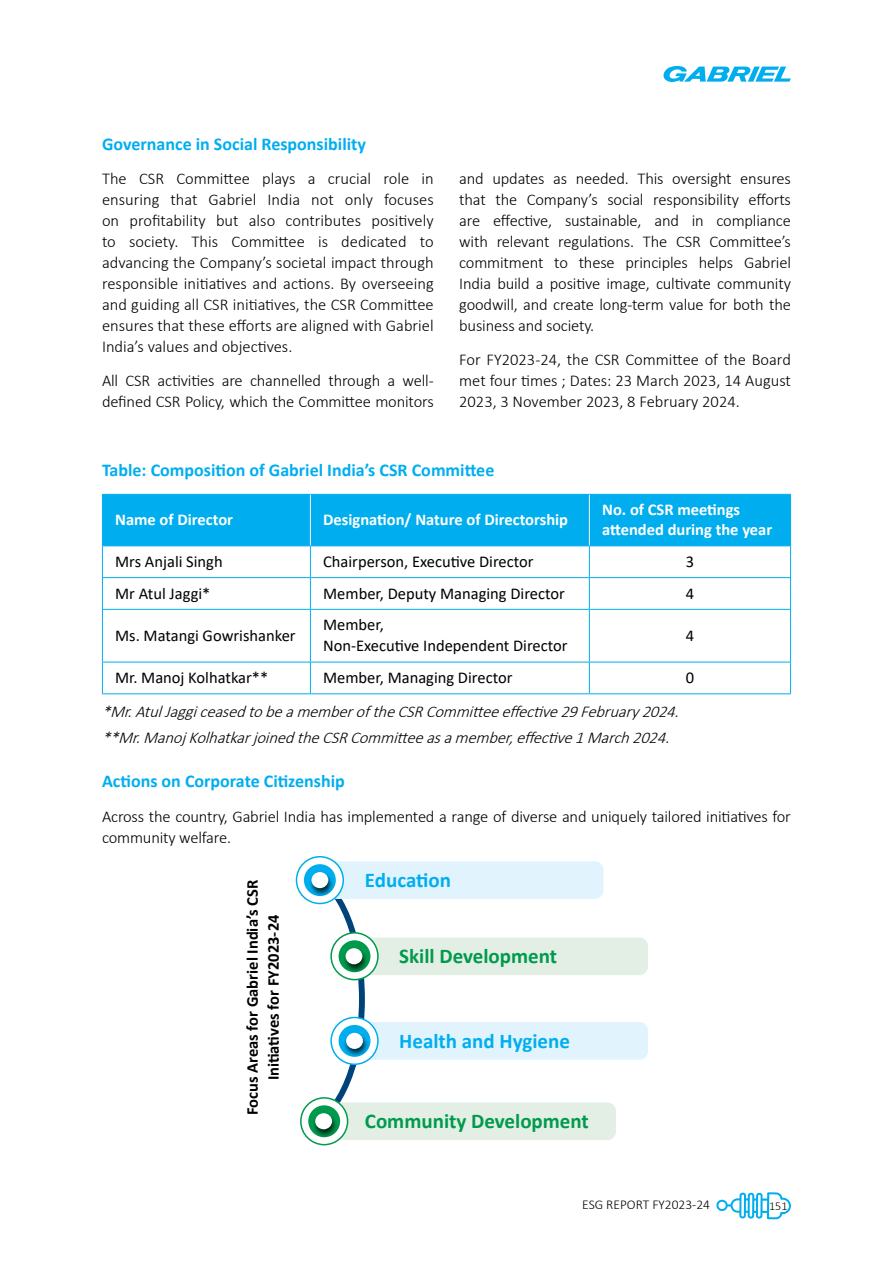
<style>
.page{position:relative;width:893px;height:1263px;background:#fff}
.page>*{position:absolute;margin:0;border:0;box-sizing:border-box;transform-origin:0 0}
.t1{font:700 21px "Calibri";color:#009a4d}
.t2{font:700 21px "Calibri";color:#00aeef}
.t3{font:700 18px "Calibri";color:#00aeef}
.t4{font:300 16.5px/21px "Calibri";letter-spacing:-.01em;color:#000;text-align:justify}
.t5{font:16.5px/21px "Calibri";color:#000}
.t6{font:italic 300 16.5px/25.2px "Calibri";color:#000}
.t7{font:700 16.5px/19.8px "Calibri";color:#fff}
.t8{font:700 16.5px/21px "Calibri";color:#000;text-align:center}
.t9{font:300 13.5px "Calibri";color:#000}
.t10{font:300 12px "Calibri";color:#000}
</style>
<div class="page">
<svg style="left:663px;top:65px;width:128px;height:17px"></svg>
<svg style="left:716px;top:1192px;width:75px;height:27px"></svg>
<div style="left:103px;top:495px;width:687px;height:50px;background:#00aeef"></div>
<hr style="left:102px;top:545px;width:208px;height:1px;background:#00aeef">
<hr style="left:310px;top:545px;width:279px;height:1px;background:#00aeef">
<hr style="left:589px;top:545px;width:202px;height:1px;background:#00aeef">
<hr style="left:102px;top:577px;width:208px;height:1px;background:#00aeef">
<hr style="left:310px;top:577px;width:279px;height:1px;background:#00aeef">
<hr style="left:589px;top:577px;width:202px;height:1px;background:#00aeef">
<hr style="left:102px;top:609px;width:208px;height:1px;background:#00aeef">
<hr style="left:310px;top:609px;width:279px;height:1px;background:#00aeef">
<hr style="left:589px;top:609px;width:202px;height:1px;background:#00aeef">
<hr style="left:102px;top:662px;width:208px;height:1px;background:#00aeef">
<hr style="left:310px;top:662px;width:279px;height:1px;background:#00aeef">
<hr style="left:589px;top:662px;width:202px;height:1px;background:#00aeef">
<hr style="left:102px;top:693px;width:208px;height:1px;background:#00aeef">
<hr style="left:310px;top:693px;width:279px;height:1px;background:#00aeef">
<hr style="left:589px;top:693px;width:202px;height:1px;background:#00aeef">
<hr style="left:310px;top:546px;width:1px;height:31px;background:#00aeef">
<hr style="left:589px;top:546px;width:1px;height:31px;background:#00aeef">
<hr style="left:790px;top:546px;width:1px;height:31px;background:#00aeef">
<hr style="left:310px;top:578px;width:1px;height:31px;background:#00aeef">
<hr style="left:589px;top:578px;width:1px;height:31px;background:#00aeef">
<hr style="left:790px;top:578px;width:1px;height:31px;background:#00aeef">
<hr style="left:310px;top:610px;width:1px;height:52px;background:#00aeef">
<hr style="left:589px;top:610px;width:1px;height:52px;background:#00aeef">
<hr style="left:790px;top:610px;width:1px;height:52px;background:#00aeef">
<hr style="left:310px;top:662px;width:1px;height:31px;background:#00aeef">
<hr style="left:589px;top:662px;width:1px;height:31px;background:#00aeef">
<hr style="left:790px;top:662px;width:1px;height:31px;background:#00aeef">
<hr style="left:102px;top:546px;width:1px;height:31px;background:#00aeef">
<hr style="left:102px;top:578px;width:1px;height:31px;background:#00aeef">
<hr style="left:102px;top:610px;width:1px;height:52px;background:#00aeef">
<hr style="left:102px;top:662px;width:1px;height:31px;background:#00aeef">
<hr style="left:102px;top:494px;width:208px;height:1px;background:#00aeef">
<hr style="left:102px;top:495px;width:1px;height:50px;background:#00aeef">
<hr style="left:310px;top:494px;width:279px;height:1px;background:#00aeef">
<hr style="left:589px;top:494px;width:202px;height:1px;background:#00aeef">
<hr style="left:310px;top:495px;width:1px;height:50px;background:#fff">
<hr style="left:589px;top:495px;width:1px;height:50px;background:#fff">
<hr style="left:790px;top:495px;width:1px;height:50px;background:#00aeef">
<div style="left:296px;top:856px;width:48px;height:48px;border:2px solid #00aeef;border-radius:50%"></div>
<svg style="left:295px;top:861px;width:353px;height:279px"></svg>
<svg style="left:331px;top:1017px;width:47px;height:47px"></svg>
<div style="left:330px;top:1017px;width:49px;height:48px;border:2px solid #00aeef;border-radius:50%"></div>
<div style="left:339px;top:1025px;width:31px;height:32px;background:#00aeef;border-radius:50%"></div>
<div style="left:343px;top:1032px;width:26px;height:26px;background:#000;opacity:.75"></div>
<div style="left:346px;top:1033px;width:17px;height:16px;background:#fff;border-radius:50%"></div>
<svg style="left:301px;top:1098px;width:47px;height:47px"></svg>
<div style="left:300px;top:1097px;width:48px;height:48px;border:2px solid #009a4d;border-radius:50%"></div>
<div style="left:308px;top:1105px;width:32px;height:32px;background:#009a4d;border-radius:50%"></div>
<div style="left:312px;top:1113px;width:26px;height:25px;background:#000;opacity:.75"></div>
<div style="left:315px;top:1113px;width:17px;height:16px;background:#fff;border-radius:50%"></div>
<p class="t3" style="left:102px;top:131px;width:265px">Governance in Social Responsibility</p>
<p class="t4" style="left:102px;top:168px;width:333px">The CSR Committee plays a crucial role in ensuring that Gabriel India not only focuses on profitability but also contributes positively to society. This Committee is dedicated to advancing the Company’s societal impact through responsible initiatives and actions. By overseeing and guiding all CSR initiatives, the CSR Committee ensures that these efforts are aligned with Gabriel India’s values and objectives.</p>
<p class="t4" style="left:102px;top:370px;width:333px">All CSR activities are channelled through a well&shy;defined CSR Policy, which the Committee monitors</p>
<p class="t4" style="left:459px;top:168px;width:333px">and updates as needed. This oversight ensures that the Company’s social responsibility efforts are effective, sustainable, and in compliance with relevant regulations. The CSR Committee’s commitment to these principles helps Gabriel India build a positive image, cultivate community goodwill, and create long-term value for both the business and society.</p>
<p class="t4" style="left:459px;top:349px;width:333px">For FY2023-24, the CSR Committee of the Board met four times ; Dates: 23 March 2023, 14 August 2023, 3 November 2023, 8 February 2024.</p>
<p class="t3" style="left:102px;top:457px;width:394px">Table: Composition of Gabriel India’s CSR Committee</p>
<p class="t7" style="left:115px;top:510px;width:119px">Name of Director</p>
<p class="t7" style="left:323px;top:510px;width:246px">Designation/ Nature of Directorship</p>
<p class="t7" style="left:602px;top:500px;width:172px">No. of CSR meetings attended during the year</p>
<p class="t5" style="left:115px;top:551px;width:109px">Mrs Anjali Singh</p>
<p class="t5" style="left:323px;top:551px;width:212px">Chairperson, Executive Director</p>
<p class="t5" style="left:686px;top:551px;width:10px">3</p>
<p class="t5" style="left:115px;top:582px;width:97px">Mr Atul Jaggi*</p>
<p class="t5" style="left:323px;top:582px;width:243px">Member, Deputy Managing Director</p>
<p class="t5" style="left:686px;top:582px;width:10px">4</p>
<p class="t5" style="left:115px;top:624px;width:182px">Ms. Matangi Gowrishanker</p>
<p class="t5" style="left:323px;top:614px;width:246px">Member,<br>Non-Executive Independent Director</p>
<p class="t5" style="left:686px;top:625px;width:10px">4</p>
<p class="t5" style="left:115px;top:667px;width:155px">Mr. Manoj Kolhatkar**</p>
<p class="t5" style="left:323px;top:667px;width:191px">Member, Managing Director</p>
<p class="t5" style="left:686px;top:667px;width:10px">0</p>
<p class="t6" style="left:102px;top:699px;width:584px">*Mr.AtulJaggiceasedtobeamemberoftheCSRCommitteeeffective29February2024. **Mr.Manoj KolhatkarjoinedtheCSRCommitteeasamember,effective1March2024.</p>
<p class="t3" style="left:102px;top:768px;width:244px">Actions on Corporate Citizenship</p>
<p class="t4" style="left:102px;top:806px;width:690px">Across the country, Gabriel India has implemented a range of diverse and uniquely tailored initiatives for community welfare.</p>
<p class="t8" style="left:242px;top:1115px;width:237px;rotate:-90deg">Focus Areas for Gabriel India’s CSR<br>Initiatives for FY2023-24</p>
<p class="t2" style="left:365px;top:865px;width:88px">Education</p>
<p class="t1" style="left:399px;top:941px;width:159px">Skill Development</p>
<p class="t2" style="left:399px;top:1026px;width:172px">Health and Hygiene</p>
<p class="t1" style="left:365px;top:1106px;width:225px">Community Development</p>
<p class="t9" style="left:582px;top:1196px;width:129px">ESG REPORT FY2023-24</p>
<p class="t10" style="left:769px;top:1198px;width:20px">151</p>
</div>
